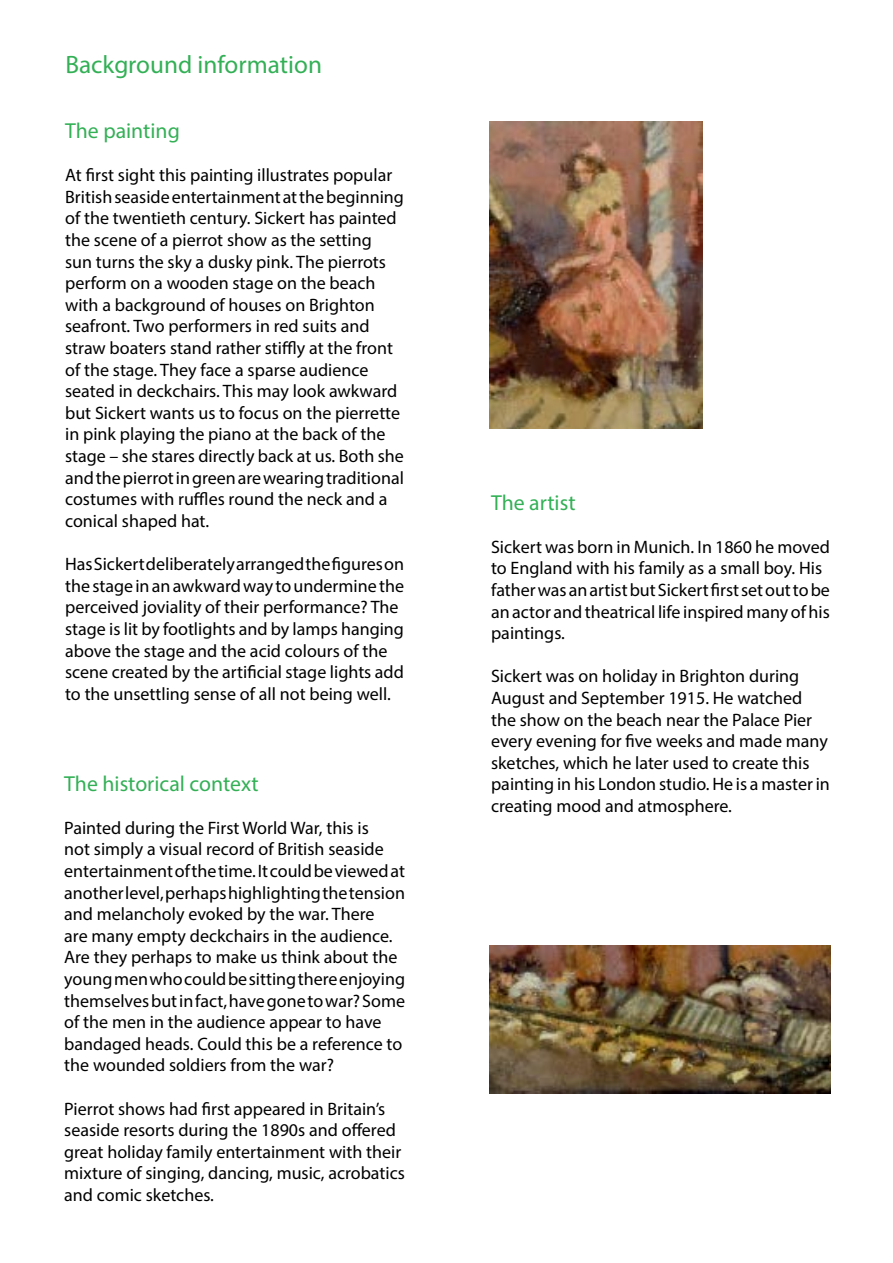
<style>
.page{position:relative;width:893px;height:1263px;background:#fff}
.page>*{position:absolute;margin:0;border:0;box-sizing:border-box;transform-origin:0 0}
.t1{font:25.2px "Myriad Pro";color:#33b056}
.t2{font:21.75px "Myriad Pro";color:#33b056}
.t3{font:18px/21.6px "Myriad Pro";color:#000}
</style>
<div class="page">
<img style="left:490px;top:122px;width:212px;height:307px">
<img style="left:489px;top:945px;width:341px;height:149px">
<h1 class="t1" style="left:65px;top:49px;width:258px">Background information</h1>
<p class="t2" style="left:65px;top:117px;width:116px">The painting</p>
<p class="t3" style="left:65px;top:164px;width:340px">At first sight this painting illustrates popular British seaside entertainment at the beginning of the twentieth century. Sickert has painted the scene of a pierrot show as the setting<br>sun turns the sky a dusky pink. The pierrots perform on a wooden stage on the beach with a background of houses on Brighton seafront. Two performers in red suits and straw boaters stand rather stiffly at the front of the stage. They face a sparse audience seated in deckchairs. This may look awkward but Sickert wants us to focus on the pierrette in pink playing the piano at the back of the stage – she stares directly back at us. Both she and the pierrot in green are wearing traditional costumes with ruffles round the neck and a conical shaped hat.</p>
<p class="t3" style="left:65px;top:553px;width:340px">Has Sickert deliberately arranged the figures on the stage in an awkward way to undermine the perceived joviality of their performance? The stage is lit by footlights and by lamps hanging above the stage and the acid colours of the scene created by the artificial stage lights add to the unsettling sense of all not being well.</p>
<p class="t2" style="left:64px;top:770px;width:196px">The historical context</p>
<p class="t3" style="left:64px;top:817px;width:342px">Painted during the First World War, this is<br>not simply a visual record of British seaside entertainment of the time. It could be viewed at another level, perhaps highlighting the tension and melancholy evoked by the war. There<br>are many empty deckchairs in the audience.<br>Are they perhaps to make us think about the young men who could be sitting there enjoying themselves but in fact, have gone to war? Some of the men in the audience appear to have bandaged heads. Could this be a reference to the wounded soldiers from the war?</p>
<p class="t3" style="left:64px;top:1097px;width:342px">Pierrot shows had first appeared in Britain’s seaside resorts during the 1890s and offered great holiday family entertainment with their mixture of singing, dancing, music, acrobatics and comic sketches.</p>
<p class="t2" style="left:491px;top:489px;width:86px">The artist</p>
<p class="t3" style="left:491px;top:536px;width:340px">Sickert was born in Munich. In 1860 he moved to England with his family as a small boy. His father was an artist but Sickert first set out to be an actor and theatrical life inspired many of his paintings.</p>
<p class="t3" style="left:491px;top:665px;width:340px">Sickert was on holiday in Brighton during August and September 1915. He watched the show on the beach near the Palace Pier every evening for five weeks and made many sketches, which he later used to create this painting in his London studio. He is a master in creating mood and atmosphere.</p>
</div>
